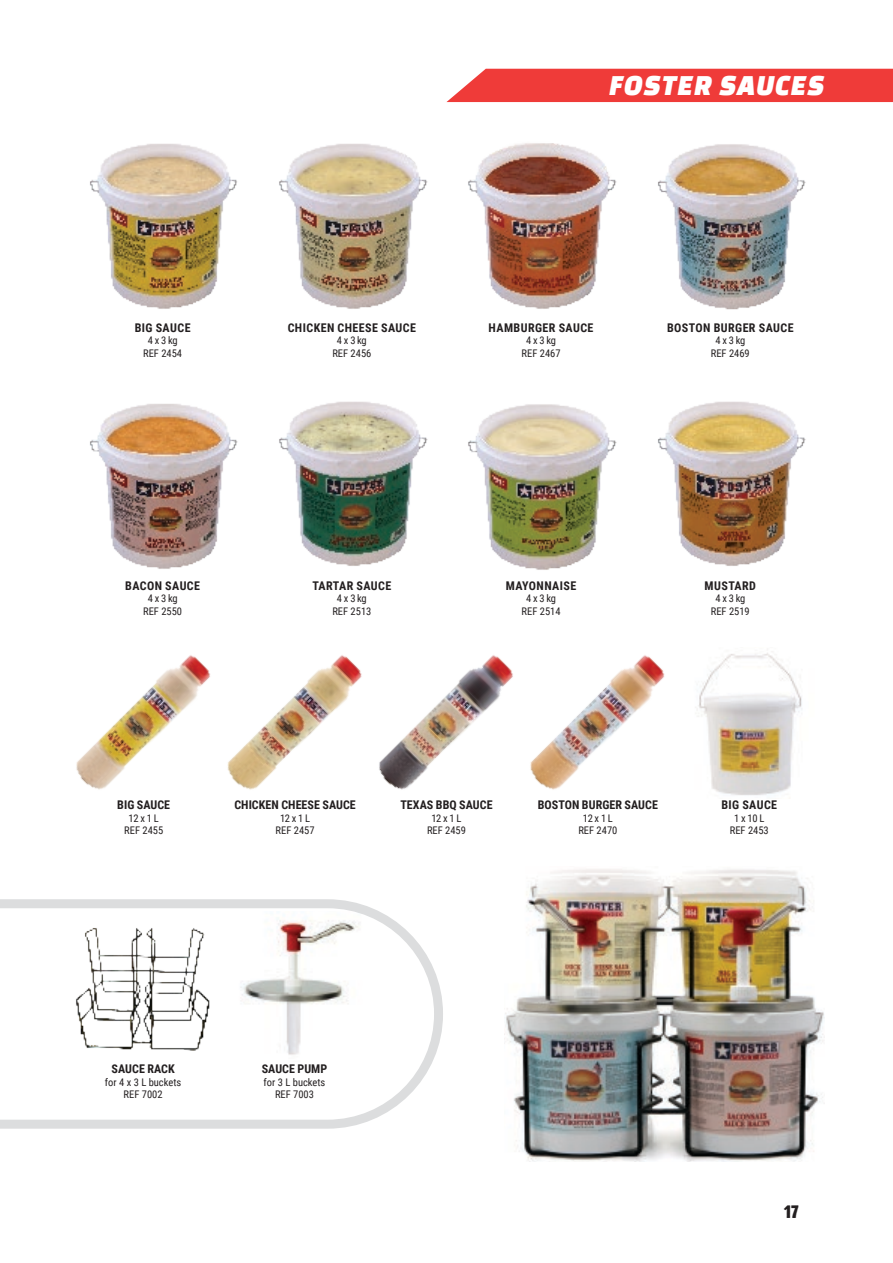
<style>
.page{position:relative;width:893px;height:1263px;background:#fff}
.page>*{position:absolute;margin:0;border:0;box-sizing:border-box;transform-origin:0 0}
.t1{font:italic 30.15px "Changa One";letter-spacing:.02em;color:#fff}
.t2{font:condensed 18px "Block BE";color:#231f20}
.t3{font:700 12px "Roboto Condensed";letter-spacing:.025em;color:#231f20}
.t4{font:700 12px "Roboto Condensed";letter-spacing:.005em;color:#231f20}
.t5{font:10.5px "Roboto Condensed";color:#231f20}
</style>
<div class="page">
<div style="left:446px;top:69px;width:447px;height:33px;background:#ef3b39"></div>
<img style="left:90px;top:143px;width:716px;height:167px">
<img style="left:90px;top:401px;width:716px;height:169px">
<img style="left:76px;top:653px;width:726px;height:143px">
<img style="left:505px;top:869px;width:320px;height:292px">
<svg style="left:0;top:899px;width:443px;height:230px"></svg>
<p class="t1" style="left:609px;top:69px;width:217px">FOSTER SAUCES</p>
<p class="t3" style="left:135px;top:319px;width:57px">BIG SAUCE</p>
<p class="t3" style="left:288px;top:319px;width:130px">CHICKEN CHEESE SAUCE</p>
<p class="t3" style="left:489px;top:319px;width:106px">HAMBURGER SAUCE</p>
<p class="t3" style="left:667px;top:319px;width:128px">BOSTON BURGER SAUCE</p>
<p class="t5" style="left:148px;top:333px;width:31px">4 x 3 kg</p>
<p class="t5" style="left:143px;top:346px;width:40px">REF 2454</p>
<p class="t5" style="left:337px;top:333px;width:31px">4 x 3 kg</p>
<p class="t5" style="left:332px;top:346px;width:40px">REF 2456</p>
<p class="t5" style="left:526px;top:333px;width:31px">4 x 3 kg</p>
<p class="t5" style="left:522px;top:346px;width:40px">REF 2467</p>
<p class="t5" style="left:715px;top:333px;width:31px">4 x 3 kg</p>
<p class="t5" style="left:711px;top:346px;width:40px">REF 2469</p>
<p class="t3" style="left:125px;top:577px;width:76px">BACON SAUCE</p>
<p class="t3" style="left:312px;top:577px;width:81px">TARTAR SAUCE</p>
<p class="t3" style="left:506px;top:577px;width:72px">MAYONNAISE</p>
<p class="t3" style="left:705px;top:577px;width:53px">MUSTARD</p>
<p class="t5" style="left:148px;top:591px;width:31px">4 x 3 kg</p>
<p class="t5" style="left:143px;top:603px;width:40px">REF 2550</p>
<p class="t5" style="left:337px;top:591px;width:31px">4 x 3 kg</p>
<p class="t5" style="left:332px;top:603px;width:40px">REF 2513</p>
<p class="t5" style="left:526px;top:591px;width:31px">4 x 3 kg</p>
<p class="t5" style="left:715px;top:591px;width:31px">4 x 3 kg</p>
<p class="t5" style="left:522px;top:603px;width:40px">REF 2514</p>
<p class="t5" style="left:711px;top:603px;width:40px">REF 2519</p>
<p class="t4" style="left:117px;top:797px;width:54px">BIG SAUCE</p>
<p class="t4" style="left:234px;top:797px;width:123px">CHICKEN CHEESE SAUCE</p>
<p class="t4" style="left:400px;top:797px;width:94px">TEXAS BBQ SAUCE</p>
<p class="t4" style="left:538px;top:797px;width:122px">BOSTON BURGER SAUCE</p>
<p class="t5" style="left:129px;top:810px;width:32px">12 x 1 L</p>
<p class="t5" style="left:280px;top:810px;width:32px">12 x 1 L</p>
<p class="t5" style="left:431px;top:810px;width:32px">12 x 1 L</p>
<p class="t5" style="left:583px;top:810px;width:32px">12 x 1 L</p>
<p class="t5" style="left:124px;top:823px;width:40px">REF 2455</p>
<p class="t5" style="left:276px;top:823px;width:40px">REF 2457</p>
<p class="t5" style="left:427px;top:823px;width:40px">REF 2459</p>
<p class="t5" style="left:578px;top:823px;width:40px">REF 2470</p>
<p class="t3" style="left:721px;top:797px;width:57px">BIG SAUCE</p>
<p class="t5" style="left:734px;top:810px;width:32px">1 x 10 L</p>
<p class="t5" style="left:730px;top:823px;width:40px">REF 2453</p>
<p class="t4" style="left:112px;top:1061px;width:65px">SAUCE RACK</p>
<p class="t4" style="left:262px;top:1061px;width:67px">SAUCE PUMP</p>
<p class="t5" style="left:105px;top:1074px;width:78px">for 4 x 3 L buckets</p>
<p class="t5" style="left:264px;top:1074px;width:63px">for 3 L buckets</p>
<p class="t5" style="left:124px;top:1087px;width:40px">REF 7002</p>
<p class="t5" style="left:275px;top:1087px;width:40px">REF 7003</p>
<h2 class="t2" style="left:783px;top:1201px;width:17px">17</h2>
</div>
